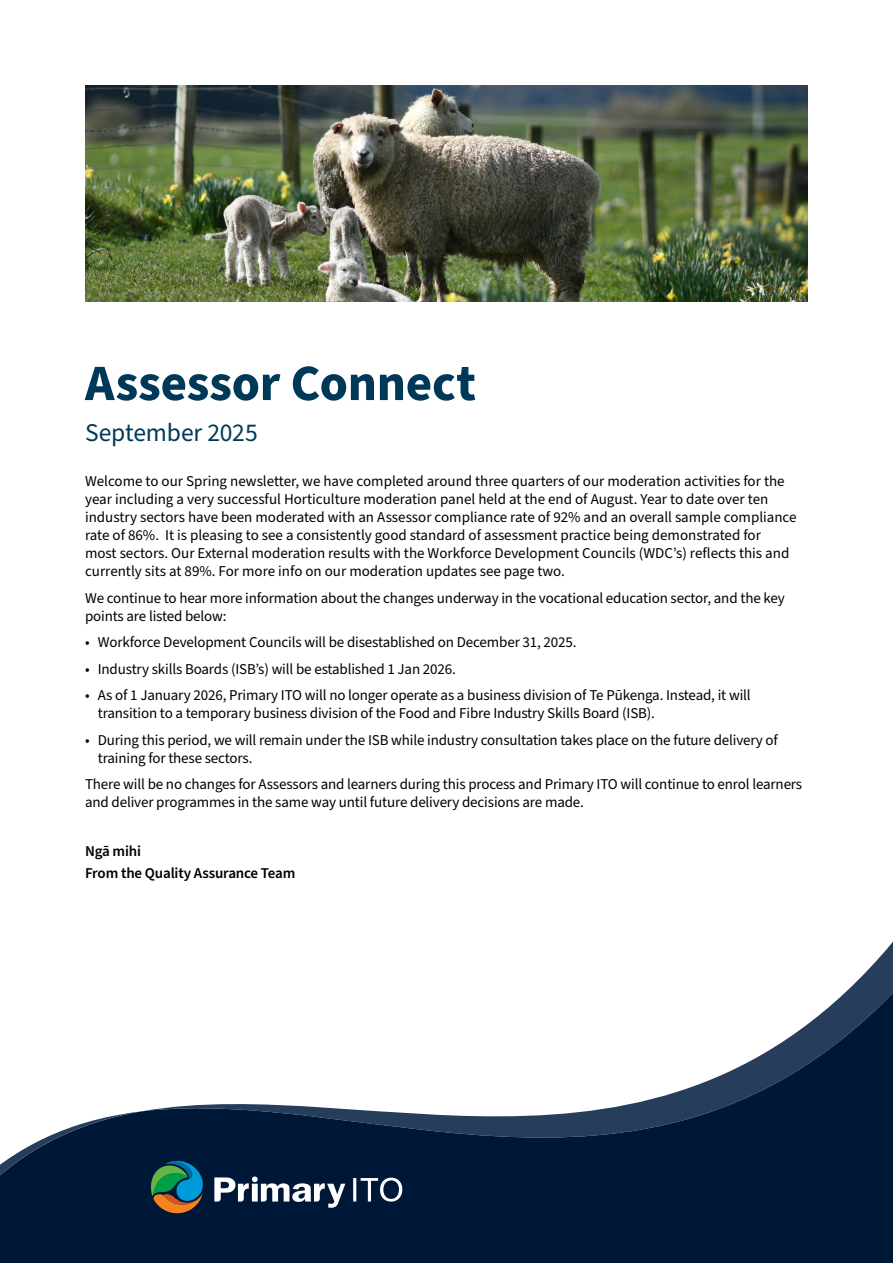
<style>
.page{position:relative;width:893px;height:1263px;background:#fff}
.page>*{position:absolute;margin:0;border:0;box-sizing:border-box;transform-origin:0 0}
.t1{font:700 51px "Source Sans Pro";letter-spacing:-.005em;color:#003958}
.t2{font:25.5px "Source Sans Pro";letter-spacing:-.005em;color:#003958}
.t3{font:15px/18px "Source Sans Pro";letter-spacing:-.01em;color:#000}
.t4{font:600 15px/22.2px "Source Sans Pro";letter-spacing:-.01em;color:#000}
</style>
<div class="page">
<svg style="left:0;top:970px;width:893px;height:293px"></svg>
<svg style="left:0;top:1111px;width:141px;height:84px"></svg>
<svg style="left:151px;top:1161px;width:57px;height:52px;background:#33665a"></svg>
<svg style="left:214px;top:1176px;width:188px;height:32px"></svg>
<img style="left:85px;top:85px;width:723px;height:216px">
<h1 class="t1" style="left:85px;top:348px;width:392px">Assessor Connect</h1>
<h2 class="t2" style="left:85px;top:415px;width:174px">September 2025</h2>
<p class="t3" style="left:85px;top:473px;width:713px">Welcome to our Spring newsletter, we have completed around three quarters of our moderation activities for the year including a very successful Horticulture moderation panel held at the end of August. Year to date over ten industry sectors have been moderated with an Assessor compliance rate of 92% and an overall sample compliance rate of 86%. It is pleasing to see a consistently good standard of assessment practice being demonstrated for<br>most sectors. Our External moderation results with the Workforce Development Councils (WDC’s) reflects this and currently sits at 89%. For more info on our moderation updates see page two.</p>
<p class="t3" style="left:85px;top:589px;width:701px">We continue to hear more information about the changes underway in the vocational education sector, and the key points are listed below:</p>
<p class="t3" style="left:85px;top:634px;width:493px">• Workforce Development Councils will be disestablished on December 31, 2025.</p>
<p class="t3" style="left:85px;top:660px;width:372px">• Industry skills Boards (ISB’s) will be established 1 Jan 2026.</p>
<p class="t3" style="left:98px;top:687px;width:654px;text-indent:-13px">• As of 1 January 2026, Primary ITO will no longer operate as a business division of Te Pūkenga. Instead, it will transition to a temporary business division of the Food and Fibre Industry Skills Board (ISB).</p>
<p class="t3" style="left:98px;top:731px;width:682px;text-indent:-13px">• During this period, we will remain under the ISB while industry consultation takes place on the future delivery of training for these sectors.</p>
<p class="t3" style="left:85px;top:776px;width:719px">There will be no changes for Assessors and learners during this process and Primary ITO will continue to enrol learners and deliver programmes in the same way until future delivery decisions are made.</p>
<p class="t4" style="left:85px;top:840px;width:212px">Ngā mihi<br>From the Quality Assurance Team</p>
</div>
